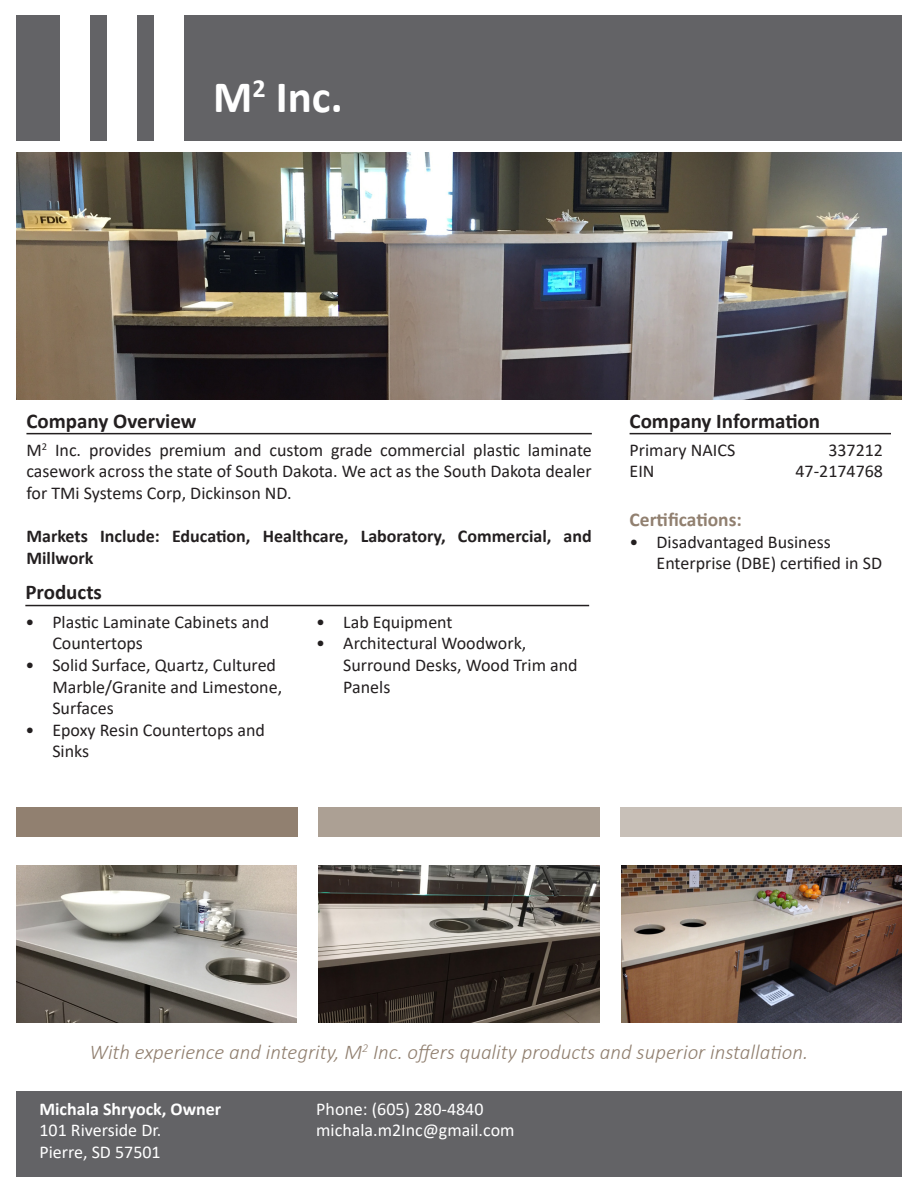
<style>
.page{position:relative;width:918px;height:1188px;background:#fff}
.page>*{position:absolute;margin:0;border:0;box-sizing:border-box;transform-origin:0 0}
.Company_Name_-_Page{font:700 45px "Calibri";color:#fff}
.Quote_Accolade{font:italic 300 21px "Calibri";color:#918070}
.Heading_w_Line{font:700 21px "Calibri";color:#231f20}
.Sub_Header{font:700 19.5px "Calibri";color:#918070}
.Company_Overview_-_L{font:18px/21.6px "Calibri";color:#231f20}
.t1{font:18px/21.6px "Calibri";color:#fff}
.Company_Overview_-_L-2{font:700 18px/21.6px "Calibri";color:#231f20}
.t2{font:700 18px "Calibri";color:#fff}
</style>
<div class="page">
<div style="left:16px;top:1091px;width:886px;height:85px;background:#636366"></div>
<div style="left:16px;top:15px;width:886px;height:126px;background:#636366"></div>
<div style="left:16px;top:807px;width:282px;height:29px;background:#918070"></div>
<div style="left:318px;top:807px;width:282px;height:29px;background:#aca094"></div>
<div style="left:620px;top:807px;width:282px;height:29px;background:#c8c0b8"></div>
<img style="left:16px;top:153px;width:886px;height:246px">
<hr style="left:26px;top:433px;width:566px;height:1px;background:#231f20">
<hr style="left:630px;top:433px;width:261px;height:1px;background:#231f20">
<hr style="left:25px;top:605px;width:564px;height:1px;background:#231f20">
<div style="left:60px;top:9px;width:30px;height:138px;background:#fff"></div>
<div style="left:108px;top:9px;width:29px;height:138px;background:#fff"></div>
<div style="left:155px;top:9px;width:29px;height:138px;background:#fff"></div>
<img style="left:16px;top:865px;width:280px;height:158px">
<img style="left:319px;top:865px;width:280px;height:158px">
<img style="left:622px;top:865px;width:280px;height:158px">
<p class="Company_Name_-_Page" style="left:213px;top:65px;width:131px">M<sup>2</sup> Inc.</p>
<p class="Heading_w_Line" style="left:26px;top:406px;width:172px">Company Overview</p>
<p class="Company_Overview_-_L" style="left:26px;top:439px;width:567px;text-align:justify">M<sup>2</sup> Inc. provides premium and custom grade commercial plastic laminate casework across the state of South Dakota. We act as the South Dakota dealer for TMi Systems Corp, Dickinson ND.</p>
<p class="Company_Overview_-_L-2" style="left:26px;top:525px;width:567px">Markets Include: Education, Healthcare, Laboratory, Commercial, and<br>Millwork</p>
<p class="Heading_w_Line" style="left:25px;top:578px;width:78px">Products</p>
<p class="Company_Overview_-_L" style="left:52px;top:611px;width:218px;text-indent:-27px">• Plastic Laminate Cabinets and<br>Countertops</p>
<p class="Company_Overview_-_L" style="left:52px;top:654px;width:231px;text-indent:-27px">• Solid Surface, Quartz, Cultured<br>Marble/Granite and Limestone,<br>Surfaces</p>
<p class="Company_Overview_-_L" style="left:52px;top:719px;width:214px;text-indent:-27px">• Epoxy Resin Countertops and<br>Sinks</p>
<p class="Company_Overview_-_L" style="left:316px;top:611px;width:138px">• Lab Equipment</p>
<p class="Company_Overview_-_L" style="left:343px;top:632px;width:236px;text-indent:-27px">• Architectural Woodwork,<br>Surround Desks, Wood Trim and<br>Panels</p>
<p class="Heading_w_Line" style="left:630px;top:406px;width:192px">Company Information</p>
<p class="Company_Overview_-_L" style="left:630px;top:439px;width:107px">Primary NAICS</p>
<p class="Company_Overview_-_L" style="left:828px;top:439px;width:56px">337212</p>
<p class="Company_Overview_-_L" style="left:630px;top:460px;width:26px">EIN</p>
<p class="Company_Overview_-_L" style="left:795px;top:460px;width:89px">47-2174768</p>
<p class="Sub_Header" style="left:630px;top:506px;width:114px">Certifications:</p>
<p class="Company_Overview_-_L" style="left:657px;top:530px;width:227px;text-indent:-27px">• Disadvantaged Business<br>Enterprise (DBE) certified in SD</p>
<p class="Quote_Accolade" style="left:90px;top:1039px;width:720px">With experience and integrity, M<sup>2</sup> Inc. offers quality products and superior installation.</p>
<p class="t2" style="left:39px;top:1096px;width:183px">Michala Shryock, Owner</p>
<p class="t1" style="left:39px;top:1119px;width:123px">101 Riverside Dr.<br>Pierre, SD 57501</p>
<p class="t1" style="left:316px;top:1098px;width:169px">Phone: (605) 280-4840</p>
<p class="t1" style="left:316px;top:1119px;width:200px">michala.m2Inc@gmail.com</p>
</div>
